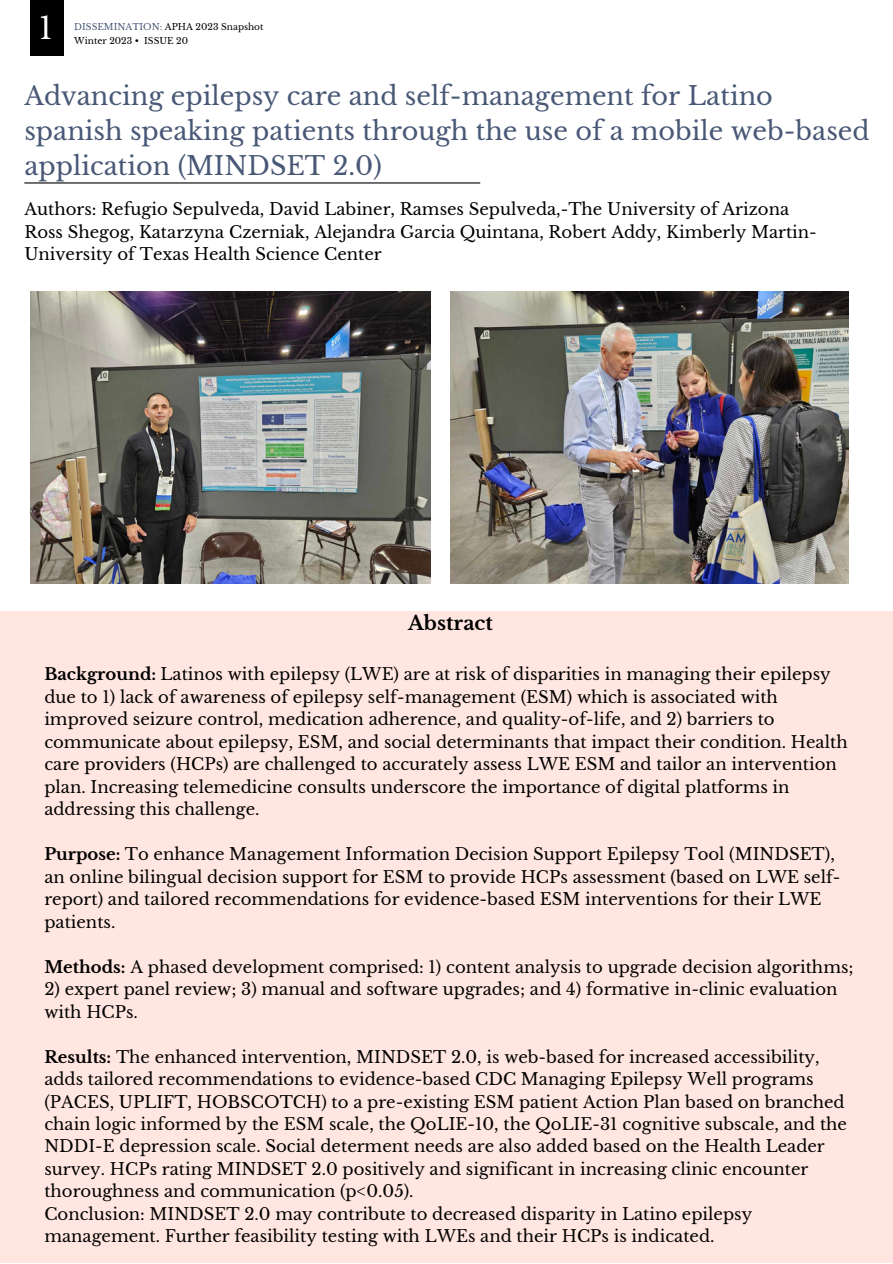
<style>
.page{position:relative;width:893px;height:1264px;background:#fff}
.page>*{position:absolute;margin:0;border:0;box-sizing:border-box;transform-origin:0 0}
.t1{font:30px "Libre Baskerville";color:#fff}
.t2{font:25.5px/34.8px "Libre Baskerville";color:#485876}
.t3{font:700 19.5px "Libre Baskerville";color:#000}
.t4{font:16.5px/22.5px "Libre Baskerville";color:#000}
.t5{font:9px "Libre Baskerville";color:#000}
.s1{color:#485876}
.s2{font-weight:700}
</style>
<div class="page">
<hr style="left:24px;top:182px;width:456px;height:1px;background:#000">
<div style="left:30px;top:0;width:33px;height:56px;background:#000"></div>
<div style="left:0;top:611px;width:892px;height:651px;background:#ffe6e0"></div>
<img style="left:30px;top:291px;width:400px;height:293px">
<img style="left:450px;top:291px;width:398px;height:293px">
<p class="t1" style="left:39px;top:10px;width:15px">1</p>
<p class="t5" style="left:74px;top:21px;width:191px"><span class="s1">DISSEMINATION:</span> APHA 2023 Snapshot</p>
<p class="t5" style="left:74px;top:35px;width:115px">Winter 2023 • ISSUE 20</p>
<p class="t2" style="left:24px;top:79px;width:846px">Advancing epilepsy care and self-management for Latino spanish speaking patients through the use of a mobile web-based application (MINDSET 2.0)</p>
<p class="t4" style="left:24px;top:198px;width:794px">Authors: Refugio Sepulveda, David Labiner, Ramses Sepulveda,-The University of Arizona<br>Ross Shegog, Katarzyna Czerniak, Alejandra Garcia Quintana, Robert Addy, Kimberly Martin-<br>University of Texas Health Science Center</p>
<p class="t3" style="left:408px;top:610px;width:86px">Abstract</p>
<p class="t4" style="left:44px;top:663px;width:804px"><span class="s2">Background:</span> Latinos with epilepsy (LWE) are at risk of disparities in managing their epilepsy due to 1) lack of awareness of epilepsy self-management (ESM) which is associated with improved seizure control, medication adherence, and quality-of-life, and 2) barriers to communicate about epilepsy, ESM, and social determinants that impact their condition. Health care providers (HCPs) are challenged to accurately assess LWE ESM and tailor an intervention plan. Increasing telemedicine consults underscore the importance of digital platforms in addressing this challenge.</p>
<p class="t4" style="left:44px;top:843px;width:797px"><span class="s2">Purpose:</span> To enhance Management Information Decision Support Epilepsy Tool (MINDSET), an online bilingual decision support for ESM to provide HCPs assessment (based on LWE self&shy;report) and tailored recommendations for evidence-based ESM interventions for their LWE patients.</p>
<p class="t4" style="left:44px;top:955px;width:810px"><span class="s2">Methods:</span> A phased development comprised: 1) content analysis to upgrade decision algorithms;</p>
<p class="t4" style="left:44px;top:978px;width:794px">2) expert panel review; 3) manual and software upgrades; and 4) formative in-clinic evaluation with HCPs.</p>
<p class="t4" style="left:44px;top:1045px;width:804px"><span class="s2">Results:</span> The enhanced intervention, MINDSET 2.0, is web-based for increased accessibility, adds tailored recommendations to evidence-based CDC Managing Epilepsy Well programs (PACES, UPLIFT, HOBSCOTCH) to a pre-existing ESM patient Action Plan based on branched chain logic informed by the ESM scale, the QoLIE-10, the QoLIE-31 cognitive subscale, and the NDDI-E depression scale. Social determent needs are also added based on the Health Leader survey. HCPs rating MINDSET 2.0 positively and significant in increasing clinic encounter thoroughness and communication (p&lt;0.05).</p>
<p class="t4" style="left:44px;top:1202px;width:709px">Conclusion: MINDSET 2.0 may contribute to decreased disparity in Latino epilepsy management. Further feasibility testing with LWEs and their HCPs is indicated.</p>
</div>
